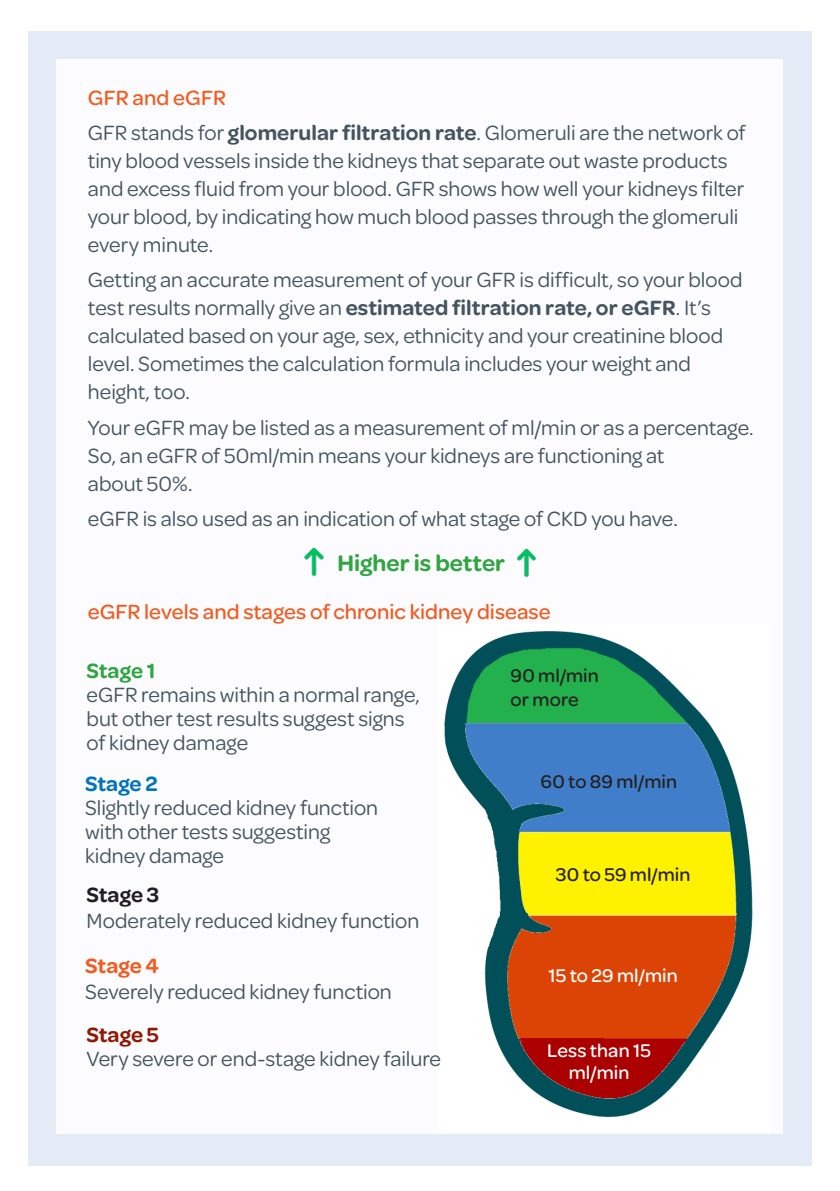
<style>
.page{position:relative;width:840px;height:1191px;background:#fff}
.page>*{position:absolute;margin:0;border:0;box-sizing:border-box;transform-origin:0 0}
.t1{font:600 24px "Omnes";color:#32a543}
.t2{font:22px/28px "Omnes";color:#45555f}
.t3{font:500 22px "Omnes";color:#f25b21}
.t4{font:600 22px "Omnes";color:#32a543}
.t5{font:600 22px "Omnes";color:#0174bc}
.t6{font:600 22px "Omnes";color:#231f20}
.t7{font:600 22px "Omnes";color:#f25b21}
.t8{font:600 22px "Omnes";color:#8f1904}
.t9{font:500 19.6px/23.6px "Omnes";letter-spacing:.005em;color:#231f20}
.t10{font:500 19.6px/21.6px "Omnes";letter-spacing:.005em;color:#fff;text-align:center}
.s1{font-weight:600}
</style>
<div class="page">
<div style="left:28px;top:31px;width:783px;height:1134px;background:#e5ebf6"></div>
<div style="left:57px;top:60px;width:725px;height:1074px;background:#fff"></div>
<img style="left:304px;top:547px;width:20px;height:29px">
<img style="left:517px;top:548px;width:19px;height:29px">
<img style="left:444px;top:631px;width:309px;height:486px">
<p class="t3" style="left:88px;top:83px;width:140px">GFR and eGFR</p>
<p class="t2" style="left:88px;top:117px;width:658px">GFR stands for <span class="s1">glomerular filtration rate</span>. Glomeruli are the network of tiny blood vessels inside the kidneys that separate out waste products and excess fluid from your blood. GFR shows how well your kidneys filter your blood, by indicating how much blood passes through the glomeruli every minute.</p>
<p class="t2" style="left:88px;top:264px;width:655px">Getting an accurate measurement of your GFR is difficult, so your blood test results normally give an <span class="s1">estimated filtration rate, or eGFR</span>. It’s calculated based on your age, sex, ethnicity and your creatinine blood level. Sometimes the calculation formula includes your weight and height, too.</p>
<p class="t2" style="left:88px;top:412px;width:667px">Your eGFR may be listed as a measurement of ml/min or as a percentage.<br>So, an eGFR of 50ml/min means your kidneys are functioning at<br>about 50%.</p>
<p class="t2" style="left:88px;top:503px;width:591px">eGFR is also used as an indication of what stage of CKD you have.</p>
<p class="t1" style="left:337px;top:546px;width:169px">Higher is better</p>
<p class="t3" style="left:88px;top:596px;width:464px">eGFR levels and stages of chronic kidney disease</p>
<p class="t4" style="left:86px;top:655px;width:70px">Stage 1</p>
<p class="t2" style="left:86px;top:681px;width:335px;line-height:24px">eGFR remains within a normal range, but other test results suggest signs of kidney damage</p>
<p class="t5" style="left:85px;top:768px;width:74px">Stage 2</p>
<p class="t2" style="left:85px;top:794px;width:294px;line-height:24px">Slightly reduced kidney function with other tests suggesting kidney damage</p>
<p class="t6" style="left:86px;top:879px;width:74px">Stage 3</p>
<p class="t2" style="left:86px;top:905px;width:334px">Moderately reduced kidney function</p>
<p class="t7" style="left:85px;top:950px;width:75px">Stage 4</p>
<p class="t2" style="left:85px;top:976px;width:308px">Severely reduced kidney function</p>
<p class="t8" style="left:86px;top:1019px;width:74px">Stage 5</p>
<p class="t2" style="left:86px;top:1043px;width:356px">Very severe or end-stage kidney failure</p>
<p class="t9" style="left:510px;top:662px;width:90px">90 ml/min or more</p>
<p class="t9" style="left:540px;top:768px;width:138px">60 to 89 ml/min</p>
<p class="t9" style="left:555px;top:861px;width:136px">30 to 59 ml/min</p>
<p class="t10" style="left:548px;top:963px;width:131px">15 to 29 ml/min</p>
<p class="t10" style="left:547px;top:1038px;width:105px">Less than 15 ml/min</p>
</div>
